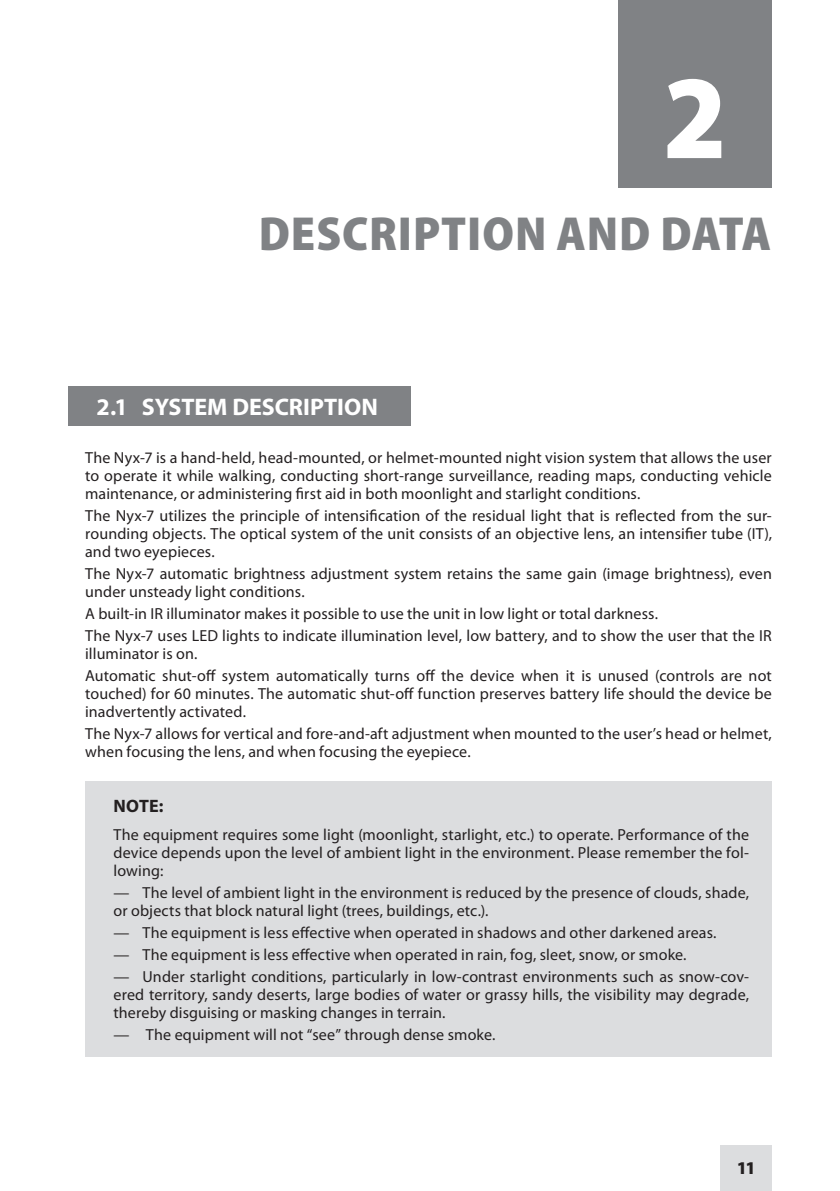
<style>
.page{position:relative;width:840px;height:1191px;background:#fff}
.page>*{position:absolute;margin:0;border:0;box-sizing:border-box;transform-origin:0 0}
.t1{font:900 semi-condensed 120px "Myriad Pro";color:#fff}
.t2{font:900 semi-condensed 48px "Myriad Pro";letter-spacing:.02em;color:#808285}
.t3{font:700 24px "Myriad Pro";color:#fff}
.t4{font:700 18px "Myriad Pro";color:#231f20}
.t5{font:900 semi-condensed 18px "Myriad Pro";color:#231f20}
.t6{font:16px/18px "Myriad Pro";letter-spacing:.005em;color:#231f20}
</style>
<div class="page">
<div style="left:720px;top:1145px;width:51px;height:46px;background:#dcdddf"></div>
<div style="left:618px;top:0;width:153px;height:187px;background:#808285"></div>
<div style="left:68px;top:386px;width:342px;height:40px;background:#808285"></div>
<div style="left:85px;top:781px;width:686px;height:275px;background:#dcdddf"></div>
<h1 class="t1" style="left:662px;top:50px;width:66px">2</h1>
<h2 class="t2" style="left:258px;top:206px;width:514px">DESCRIPTION AND DATA</h2>
<h3 class="t3" style="left:96px;top:391px;width:74px">2.1 SYSTEM</h3>
<h3 class="t3" style="left:232px;top:391px;width:147px">DESCRIPTION</h3>
<p class="t6" style="left:85px;top:448px;width:687px;text-align:justify">The Nyx-7 is a hand-held, head-mounted, or helmet-mounted night vision system that allows the user to operate it while walking, conducting short-range surveillance, reading maps, conducting vehicle maintenance, or administering first aid in both moonlight and starlight conditions.</p>
<p class="t6" style="left:85px;top:506px;width:688px;text-align:justify">The Nyx-7 utilizes the principle of intensification of the residual light that is reflected from the sur&shy;rounding objects. The optical system of the unit consists of an objective lens, an intensifier tube (IT), and two eyepieces.</p>
<p class="t6" style="left:85px;top:564px;width:687px">The Nyx-7 automatic brightness adjustment system retains the same gain (image brightness), even under unsteady light conditions.</p>
<p class="t6" style="left:85px;top:602px;width:687px;line-height:22px">A built-in IR illuminator makes it possible to use the unit in low light or total darkness.<br>The Nyx-7 uses LED lights to indicate illumination level, low battery, and to show the user that the IR</p>
<p class="t6" style="left:85px;top:642px;width:687px;line-height:22px">illuminator is on.<br>Automatic shut-off system automatically turns off the device when it is unused (controls are not</p>
<p class="t6" style="left:85px;top:684px;width:687px">touched) for 60 minutes. The automatic shut-off function preserves battery life should the device be inadvertently activated.</p>
<p class="t6" style="left:85px;top:724px;width:687px">The Nyx-7 allows for vertical and fore-and-aft adjustment when mounted to the user’s head or helmet, when focusing the lens, and when focusing the eyepiece.</p>
<p class="t4" style="left:113px;top:794px;width:52px">NOTE:</p>
<p class="t6" style="left:113px;top:825px;width:636px;text-align:justify">The equipment requires some light (moonlight, starlight, etc.) to operate. Performance of the device depends upon the level of ambient light in the environment. Please remember the fol&shy;lowing:</p>
<p class="t6" style="left:113px;top:883px;width:636px">— The level of ambient light in the environment is reduced by the presence of clouds, shade, or objects that block natural light (trees, buildings, etc.).</p>
<p class="t6" style="left:113px;top:923px;width:604px">— The equipment is less effective when operated in shadows and other darkened areas.</p>
<p class="t6" style="left:113px;top:945px;width:574px">— The equipment is less effective when operated in rain, fog, sleet, snow, or smoke.</p>
<p class="t6" style="left:113px;top:967px;width:636px;text-align:justify">— Under starlight conditions, particularly in low-contrast environments such as snow-cov&shy;ered territory, sandy deserts, large bodies of water or grassy hills, the visibility may degrade, thereby disguising or masking changes in terrain.</p>
<p class="t6" style="left:113px;top:1025px;width:383px">— The equipment will not “see” through dense smoke.</p>
<p class="t5" style="left:736px;top:1157px;width:20px">11</p>
</div>
